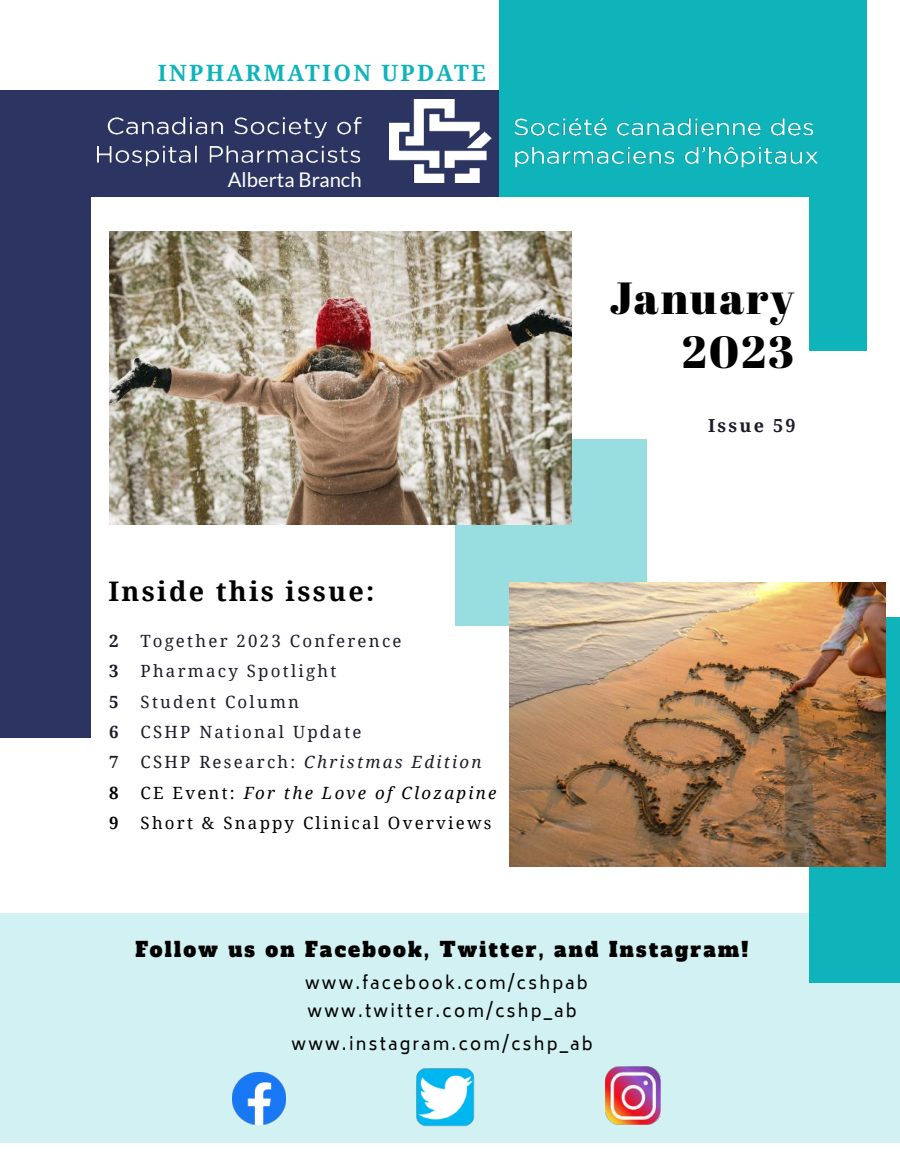
<style>
.page{position:relative;width:900px;height:1170px;background:#fff}
.page>*{position:absolute;margin:0;border:0;box-sizing:border-box;transform-origin:0 0}
.t1{font:45px/54px "Abril Fatface";letter-spacing:.05em;color:#000;text-align:right}
.t2{font:700 27px "Noto Serif";letter-spacing:.085em;color:#000}
.t3{font:700 22.5px "Noto Serif";letter-spacing:.1em;color:#0fb4bb}
.t4{font:20.25px "Alfa Slab One";letter-spacing:.11em;color:#000}
.t5{font:20.25px "Lato";color:#fff}
.t6{font:700 18px "Noto Serif";letter-spacing:.125em;color:#1d1b28}
.t7{font:16.8px/28.2px "Biryani";letter-spacing:.135em;color:#000}
.t8{font:16.8px "Noto Serif";letter-spacing:.135em;color:#1d1b28}
.t9{font:italic 16.8px "Noto Serif";letter-spacing:.135em;color:#1d1b28}
.t10{font:italic 16.8px "Noto Serif";letter-spacing:.135em;color:#000}
.t11{font:16.8px "Noto Serif";letter-spacing:.135em;color:#000}
.t12{font:700 16.8px "Noto Serif";color:#1d1b28}
.t13{font:700 16.8px "Noto Serif";color:#000}
.s1{font-style:normal}
</style>
<div class="page">
<div style="left:0;top:90px;width:525px;height:648px;background:#2c3461"></div>
<div style="left:500px;top:0;width:367px;height:351px;background:#0fb4bb"></div>
<div style="left:738px;top:618px;width:162px;height:365px;background:#0fb4bb"></div>
<div style="left:91px;top:197px;width:718px;height:973px;background:#fff"></div>
<div style="left:0;top:914px;width:900px;height:229px;background:#d2f1f2"></div>
<div style="left:456px;top:439px;width:191px;height:187px;background:#98dee1"></div>
<img style="left:416px;top:1068px;width:59px;height:58px">
<img style="left:98px;top:99px;width:720px;height:83px">
<img style="left:605px;top:1066px;width:55px;height:59px">
<img style="left:233px;top:1072px;width:53px;height:53px">
<img style="left:510px;top:583px;width:375px;height:283px">
<img style="left:109px;top:232px;width:463px;height:292px">
<h3 class="t3" style="left:158px;top:57px;width:329px">INPHARMATION UPDATE</h3>
<p class="t5" style="left:228px;top:167px;width:135px">Alberta Branch</p>
<h2 class="t2" style="left:109px;top:572px;width:267px">Inside this issue:</h2>
<p class="t12" style="left:109px;top:629px;width:11px">2</p>
<p class="t8" style="left:141px;top:629px;width:263px">Together 2023 Conference</p>
<p class="t12" style="left:109px;top:659px;width:11px">3</p>
<p class="t8" style="left:141px;top:659px;width:197px">Pharmacy Spotlight</p>
<p class="t12" style="left:109px;top:690px;width:11px">5</p>
<p class="t8" style="left:141px;top:690px;width:160px">Student Column</p>
<p class="t12" style="left:109px;top:720px;width:11px">6</p>
<p class="t8" style="left:141px;top:720px;width:222px">CSHP National Update</p>
<p class="t12" style="left:109px;top:750px;width:11px">7</p>
<p class="t9" style="left:141px;top:750px;width:343px"><span class="s1">CSHP Research:</span> Christmas Edition</p>
<p class="t13" style="left:109px;top:781px;width:11px">8</p>
<p class="t10" style="left:141px;top:781px;width:357px"><span class="s1">CE Event:</span> For the Love of Clozapine</p>
<p class="t13" style="left:109px;top:811px;width:11px">9</p>
<p class="t11" style="left:141px;top:811px;width:352px">Short &amp; Snappy Clinical Overviews</p>
<h1 class="t1" style="left:609px;top:270px;width:186px">January<br>2023</h1>
<p class="t6" style="left:708px;top:413px;width:89px">Issue 59</p>
<p class="t4" style="left:135px;top:936px;width:614px">Follow us on Facebook, Twitter, and Instagram!</p>
<p class="t7" style="left:305px;top:969px;width:284px">www.facebook.com/cshpab www.twitter.com/cshp_ab</p>
<p class="t7" style="left:292px;top:1030px;width:303px">www.instagram.com/cshp_ab</p>
</div>
